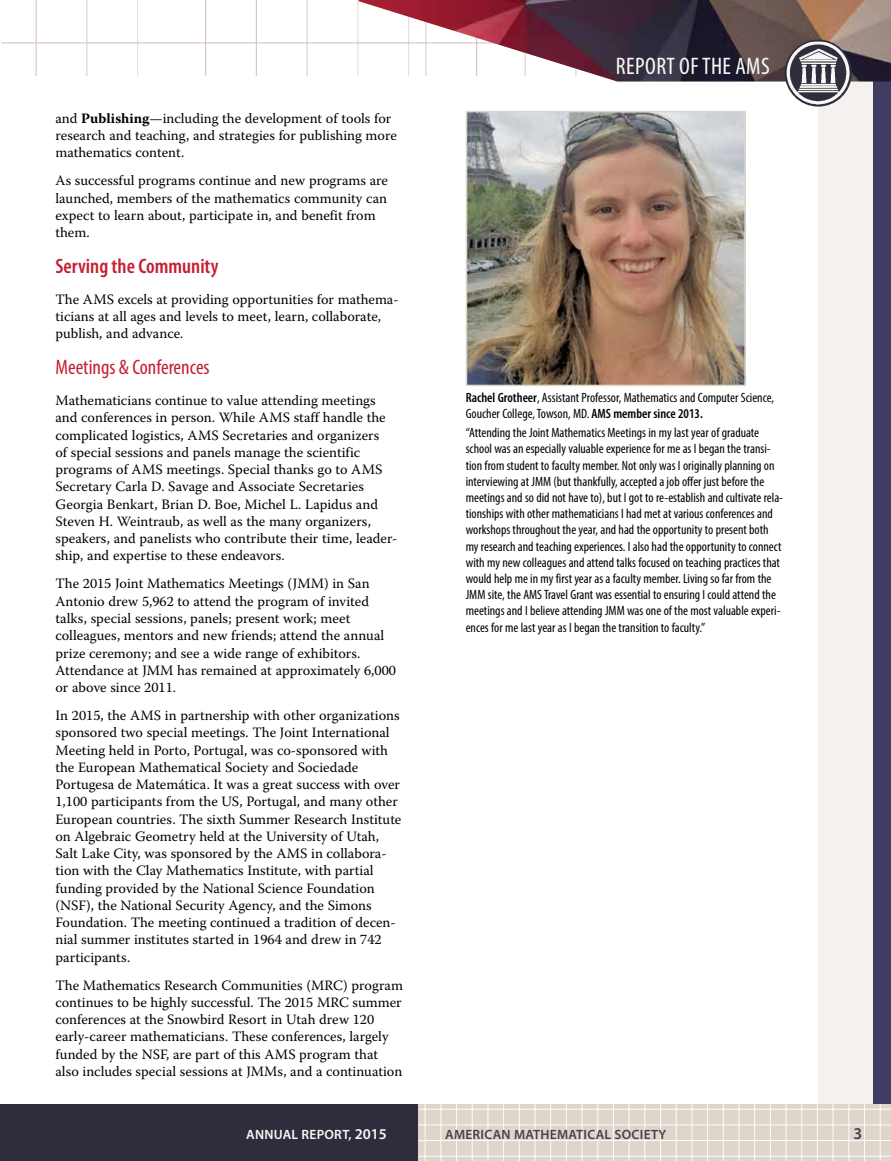
<style>
.page{position:relative;width:891px;height:1161px;background:#fff}
.page>*{position:absolute;margin:0;border:0;box-sizing:border-box;transform-origin:0 0}
.t1{font:condensed 24px "Myriad Pro";letter-spacing:.02em;color:#f9f8f6}
.t2{font:condensed 21px "Myriad Pro";color:#c42031}
.t3{font:600 condensed 21px "Myriad Pro";color:#c42031}
.t4{font:600 16.5px "Myriad Pro";color:#44414e}
.t5{font:14.25px/17.2px "Warnock Pro";color:#000}
.t6{font:condensed 13.5px/16.2px "Myriad Pro";color:#000}
.t7{font:600 13.5px "Myriad Pro";letter-spacing:.02em;color:#45424f}
.t8{font:600 13.5px "Myriad Pro";letter-spacing:.02em;color:#f9f8f6}
.s1{font-weight:700}
.s2{font-weight:600}
.s3{font-size:15px}
</style>
<div class="page">
<img style="left:2px;top:0;width:357px;height:75px">
<div style="left:818px;top:78px;width:72px;height:1026px;background:#f4f1ee"></div>
<div style="left:873px;top:0;width:18px;height:1161px;background:#413d62"></div>
<img style="left:359px;top:0;width:532px;height:82px">
<div style="left:0;top:1104px;width:419px;height:57px;background:#2e2d3c"></div>
<div style="left:418px;top:1104px;width:473px;height:57px;background:#ded6cb"></div>
<hr style="left:418px;top:1104px;width:1px;height:57px;background:#fff">
<hr style="left:425px;top:1104px;width:1px;height:57px;background:#fff">
<hr style="left:441px;top:1104px;width:1px;height:57px;background:#fff">
<hr style="left:456px;top:1104px;width:1px;height:57px;background:#fff">
<hr style="left:472px;top:1104px;width:1px;height:57px;background:#fff">
<hr style="left:488px;top:1104px;width:1px;height:57px;background:#fff">
<hr style="left:503px;top:1104px;width:1px;height:57px;background:#fff">
<hr style="left:519px;top:1104px;width:1px;height:57px;background:#fff">
<hr style="left:535px;top:1104px;width:1px;height:57px;background:#fff">
<hr style="left:550px;top:1104px;width:1px;height:57px;background:#fff">
<hr style="left:566px;top:1104px;width:1px;height:57px;background:#fff">
<hr style="left:582px;top:1104px;width:1px;height:57px;background:#fff">
<hr style="left:598px;top:1104px;width:1px;height:57px;background:#fff">
<hr style="left:613px;top:1104px;width:1px;height:57px;background:#fff">
<hr style="left:629px;top:1104px;width:1px;height:57px;background:#fff">
<hr style="left:645px;top:1104px;width:1px;height:57px;background:#fff">
<hr style="left:660px;top:1104px;width:1px;height:57px;background:#fff">
<hr style="left:676px;top:1104px;width:1px;height:57px;background:#fff">
<hr style="left:692px;top:1104px;width:1px;height:57px;background:#fff">
<hr style="left:707px;top:1104px;width:1px;height:57px;background:#fff">
<hr style="left:723px;top:1104px;width:1px;height:57px;background:#fff">
<hr style="left:739px;top:1104px;width:1px;height:57px;background:#fff">
<hr style="left:754px;top:1104px;width:1px;height:57px;background:#fff">
<hr style="left:770px;top:1104px;width:1px;height:57px;background:#fff">
<hr style="left:786px;top:1104px;width:1px;height:57px;background:#fff">
<hr style="left:801px;top:1104px;width:1px;height:57px;background:#fff">
<hr style="left:817px;top:1104px;width:1px;height:57px;background:#fff">
<hr style="left:833px;top:1104px;width:1px;height:57px;background:#fff">
<hr style="left:849px;top:1104px;width:1px;height:57px;background:#fff">
<hr style="left:864px;top:1104px;width:1px;height:57px;background:#fff">
<hr style="left:880px;top:1104px;width:1px;height:57px;background:#fff">
<hr style="left:418px;top:1160px;width:473px;height:1px;background:#fff">
<hr style="left:418px;top:1156px;width:473px;height:1px;background:#fff">
<hr style="left:418px;top:1140px;width:473px;height:1px;background:#fff">
<hr style="left:418px;top:1125px;width:473px;height:1px;background:#fff">
<hr style="left:418px;top:1109px;width:473px;height:1px;background:#fff">
<hr style="left:418px;top:1104px;width:473px;height:1px;background:#fff">
<hr style="left:890px;top:1104px;width:1px;height:57px;background:#fff">
<img style="left:785px;top:42px;width:67px;height:65px">
<img style="left:469px;top:114px;width:274px;height:269px">
<div style="left:466px;top:111px;width:280px;height:275px;border:2px solid #ded6cb"></div>
<p class="t5" style="left:56px;top:109px;width:343px">and <span class="s1">Publishing</span>—including the development of tools for research and teaching, and strategies for publishing more mathematics content.</p>
<p class="t5" style="left:56px;top:172px;width:334px">As successful programs continue and new programs are launched, members of the mathematics community can expect to learn about, participate in, and benefit from them.</p>
<h2 class="t3" style="left:56px;top:253px;width:165px">Serving the Community</h2>
<p class="t5" style="left:56px;top:290px;width:345px">The AMS excels at providing opportunities for mathema&shy;ticians at all ages and levels to meet, learn, collaborate, publish, and advance.</p>
<h2 class="t2" style="left:56px;top:355px;width:156px">Meetings &amp; Conferences</h2>
<p class="t5" style="left:56px;top:392px;width:343px">Mathematicians continue to value attending meetings and conferences in person. While AMS staff handle the complicated logistics, AMS Secretaries and organizers<br>of special sessions and panels manage the scientific programs of AMS meetings. Special thanks go to AMS Secretary Carla D. Savage and Associate Secretaries Georgia Benkart, Brian D. Boe, Michel L. Lapidus and Steven H. Weintraub, as well as the many organizers, speakers, and panelists who contribute their time, leader&shy;ship, and expertise to these endeavors.</p>
<p class="t5" style="left:56px;top:575px;width:342px">The 2015 Joint Mathematics Meetings (JMM) in San Antonio drew 5,962 to attend the program of invited talks, special sessions, panels; present work; meet colleagues, mentors and new friends; attend the annual prize ceremony; and see a wide range of exhibitors.<br>Attendance at JMM has remained at approximately 6,000 or above since 2011.</p>
<p class="t5" style="left:56px;top:707px;width:347px">In 2015, the AMS in partnership with other organizations sponsored two special meetings. The Joint International Meeting held in Porto, Portugal, was co-sponsored with the European Mathematical Society and Sociedade Portugesa de Matemática. It was a great success with over 1,100 participants from the US, Portugal, and many other European countries. The sixth Summer Research Institute on Algebraic Geometry held at the University of Utah, Salt Lake City, was sponsored by the AMS in collabora&shy;tion with the Clay Mathematics Institute, with partial funding provided by the National Science Foundation (NSF), the National Security Agency, and the Simons Foundation. The meeting continued a tradition of decen&shy;nial summer institutes started in 1964 and drew in 742 participants.</p>
<p class="t5" style="left:56px;top:976px;width:349px">The Mathematics Research Communities (MRC) program continues to be highly successful. The 2015 MRC summer conferences at the Snowbird Resort in Utah drew 120 early-career mathematicians. These conferences, largely funded by the NSF, are part of this AMS program that also includes special sessions at JMMs, and a continuation</p>
<h1 class="t1" style="left:616px;top:52px;width:155px">REPORT OF THE AMS</h1>
<p class="t6" style="left:466px;top:389px;width:310px"><span class="s2">Rachel Grotheer</span>, Assistant Professor, Mathematics and Computer Science,<br>Goucher College, Towson, MD. <span class="s2">AMS member since 2013.</span></p>
<p class="t6" style="left:466px;top:424px;width:319px">“Attending the Joint Mathematics Meetings in my last year of graduate school was an especially valuable experience for me as I began the transi&shy;tion from student to faculty member. Not only was I originally planning on interviewing at JMM (but thankfully, accepted a job offer just before the meetings and so did not have to), but I got to re-establish and cultivate rela&shy;tionships with other mathematicians I had met at various conferences and workshops throughout the year, and had the opportunity to present both my research and teaching experiences. I also had the opportunity to connect with my new colleagues and attend talks focused on teaching practices that would help me in my first year as a faculty member. Living so far from the JMM site, the AMS Travel Grant was essential to ensuring I could attend the meetings and I believe attending JMM was one of the most valuable experi&shy;ences for me last year as I began the transition to faculty.”</p>
<p class="t8" style="left:246px;top:1125px;width:142px">ANNUAL REPORT, <span class="s3">2015</span></p>
<p class="t7" style="left:445px;top:1125px;width:223px">AMERICAN MATHEMATICAL SOCIETY</p>
<p class="t4" style="left:854px;top:1123px;width:10px">3</p>
</div>
